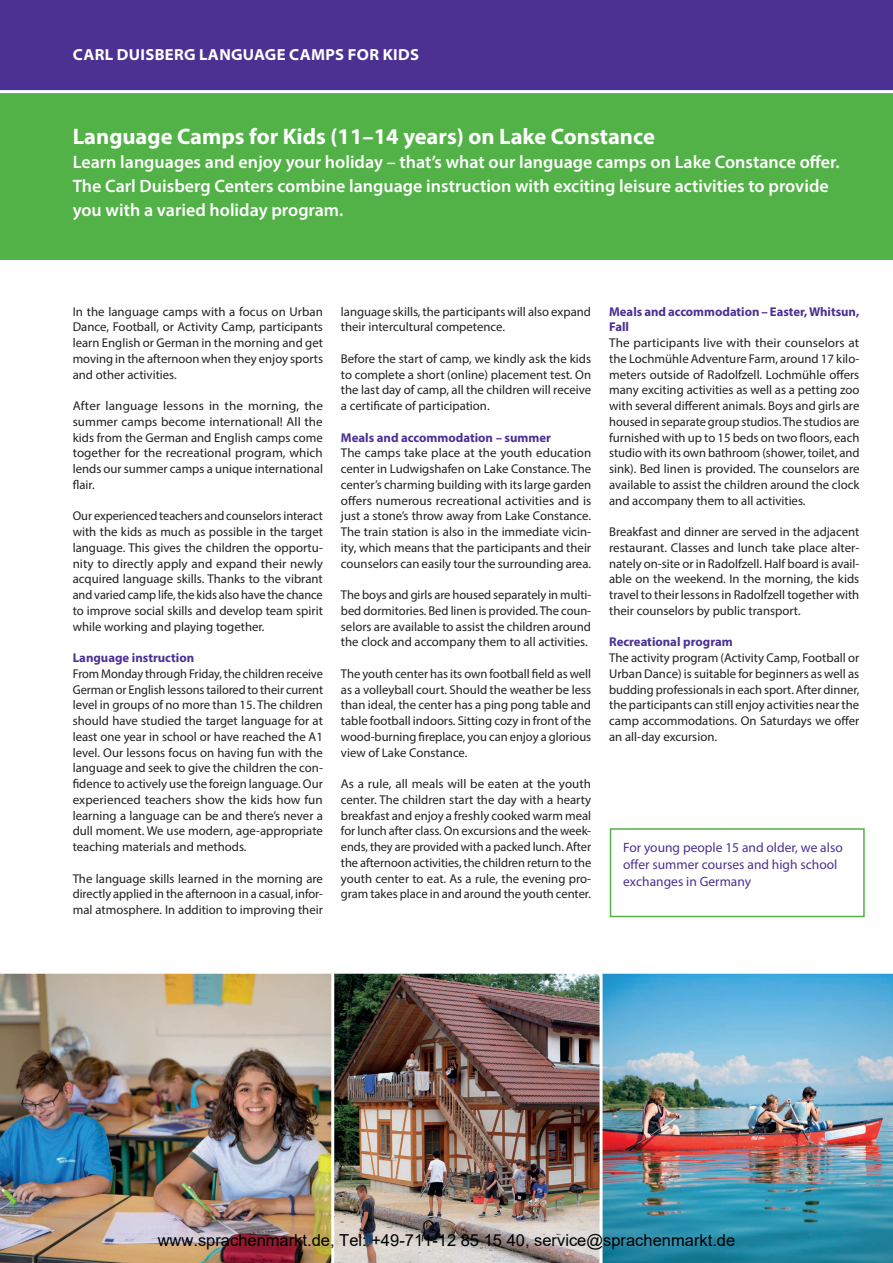
<style>
.page{position:relative;width:893px;height:1263px;background:#fff}
.page>*{position:absolute;margin:0;border:0;box-sizing:border-box;transform-origin:0 0}
.t1{font:700 22.5px "Myriad Pro";color:#fff}
.t2{font:600 18px/24px "Myriad Pro";color:#fff}
.t3{font:16.5px "Arial";color:#000}
.t4{font:700 semi-expanded 16.05px "Myriad Pro";letter-spacing:.02em;color:#fff;scale:.95 1}
.t5{font:13.5px/16.6px "Myriad Pro";color:#4c3193}
.t6{font:12.75px/15.8px "Myriad Pro";color:#231f20;text-align:justify}
.s1{font-weight:700;color:#4c3193}
</style>
<div class="page">
<img style="left:603px;top:974px;width:290px;height:289px">
<img style="left:334px;top:974px;width:266px;height:289px">
<hr style="left:892px;top:83px;width:1px;height:889px;background:#52b147">
<div style="left:0;top:91px;width:893px;height:168px;background:#52b147"></div>
<div style="left:0;top:0;width:893px;height:92px;background:#4c3193"></div>
<hr style="left:0;top:90px;width:893px;height:3px;background:#fff">
<img style="left:0;top:974px;width:331px;height:289px">
<hr style="left:0;top:971px;width:893px;height:3px;background:#fff">
<div style="left:610px;top:828px;width:255px;height:89px;border:2px solid #52b147"></div>
<p class="t4" style="left:73px;top:44px;width:366px">CARL DUISBERG LANGUAGE CAMPS FOR KIDS</p>
<p class="t1" style="left:73px;top:122px;width:584px">Language Camps for Kids (11–14 years) on Lake Constance</p>
<p class="t2" style="left:73px;top:150px;width:768px">Learn languages and enjoy your holiday – that’s what our language camps on Lake Constance offer.<br>The Carl Duisberg Centers combine language instruction with exciting leisure activities to provide you with a varied holiday program.</p>
<p class="t6" style="left:73px;top:303px;width:252px">In the language camps with a focus on Urban Dance, Football, or Activity Camp, participants learn English or German in the morning and get moving in the afternoon when they enjoy sports and other activities.</p>
<p class="t6" style="left:73px;top:398px;width:252px">After language lessons in the morning, the summer camps become international! All the kids from the German and English camps come together for the recreational program, which lends our summer camps a unique international flair.</p>
<p class="t6" style="left:73px;top:508px;width:252px">Our experienced teachers and counselors interact with the kids as much as possible in the target language. This gives the children the opportu&shy;nity to directly apply and expand their newly acquired language skills. Thanks to the vibrant and varied camp life, the kids also have the chance to improve social skills and develop team spirit while working and playing together.</p>
<p class="t6" style="left:73px;top:650px;width:252px;text-align:left"><span class="s1">Language instruction<br></span>From Monday through Friday, the children receive German or English lessons tailored to their current level in groups of no more than 15. The children should have studied the target language for at least one year in school or have reached the A1 level. Our lessons focus on having fun with the language and seek to give the children the con&shy;fidence to actively use the foreign language. Our experienced teachers show the kids how fun learning a language can be and there’s never a dull moment. We use modern, age-appropriate teaching materials and methods.</p>
<p class="t6" style="left:73px;top:870px;width:252px">The language skills learned in the morning are directly applied in the afternoon in a casual, infor&shy;mal atmosphere. In addition to improving their</p>
<p class="t6" style="left:341px;top:303px;width:252px">language skills, the participants will also expand their intercultural competence.</p>
<p class="t6" style="left:341px;top:350px;width:252px">Before the start of camp, we kindly ask the kids to complete a short (online) placement test. On the last day of camp, all the children will receive a certificate of participation.</p>
<p class="t6" style="left:341px;top:429px;width:252px;text-align:left"><span class="s1">Meals and accommodation – summer<br></span>The camps take place at the youth education center in Ludwigshafen on Lake Constance. The center’s charming building with its large garden offers numerous recreational activities and is just a stone’s throw away from Lake Constance.<br>The train station is also in the immediate vicin&shy;ity, which means that the participants and their counselors can easily tour the surrounding area.</p>
<p class="t6" style="left:341px;top:587px;width:252px">The boys and girls are housed separately in multi&shy;bed dormitories. Bed linen is provided. The coun&shy;selors are available to assist the children around the clock and accompany them to all activities.</p>
<p class="t6" style="left:341px;top:665px;width:252px">The youth center has its own football field as well as a volleyball court. Should the weather be less than ideal, the center has a ping pong table and table football indoors. Sitting cozy in front of the wood-burning fireplace, you can enjoy a glorious view of Lake Constance.</p>
<p class="t6" style="left:341px;top:776px;width:252px">As a rule, all meals will be eaten at the youth center. The children start the day with a hearty breakfast and enjoy a freshly cooked warm meal for lunch after class. On excursions and the week&shy;ends, they are provided with a packed lunch. After the afternoon activities, the children return to the youth center to eat. As a rule, the evening pro&shy;gram takes place in and around the youth center.</p>
<p class="t6" style="left:609px;top:303px;width:252px;text-align:left"><span class="s1">Meals and accommodation – Easter, Whitsun, Fall<br></span>The participants live with their counselors at the Lochmühle Adventure Farm, around 17 kilo&shy;meters outside of Radolfzell. Lochmühle offers many exciting activities as well as a petting zoo with several different animals. Boys and girls are housed in separate group studios. The studios are furnished with up to 15 beds on two floors, each studio with its own bathroom (shower, toilet, and sink). Bed linen is provided. The counselors are available to assist the children around the clock and accompany them to all activities.</p>
<p class="t6" style="left:609px;top:524px;width:252px">Breakfast and dinner are served in the adjacent restaurant. Classes and lunch take place alter&shy;nately on-site or in Radolfzell. Half board is avail&shy;able on the weekend. In the morning, the kids travel to their lessons in Radolfzell together with their counselors by public transport.</p>
<p class="t6" style="left:609px;top:634px;width:252px;text-align:left"><span class="s1">Recreational program<br></span>The activity program (Activity Camp, Football or Urban Dance) is suitable for beginners as well as budding professionals in each sport. After dinner, the participants can still enjoy activities near the camp accommodations. On Saturdays we offer an all-day excursion.</p>
<p class="t5" style="left:623px;top:839px;width:221px">For young people 15 and older, we also offer summer courses and high school exchanges in Germany</p>
<p class="t3" style="left:158px;top:1229px;width:579px">www.sprachenmarkt.de, Tel: +49-711-12 85 15 40, service@sprachenmarkt.de</p>
</div>
